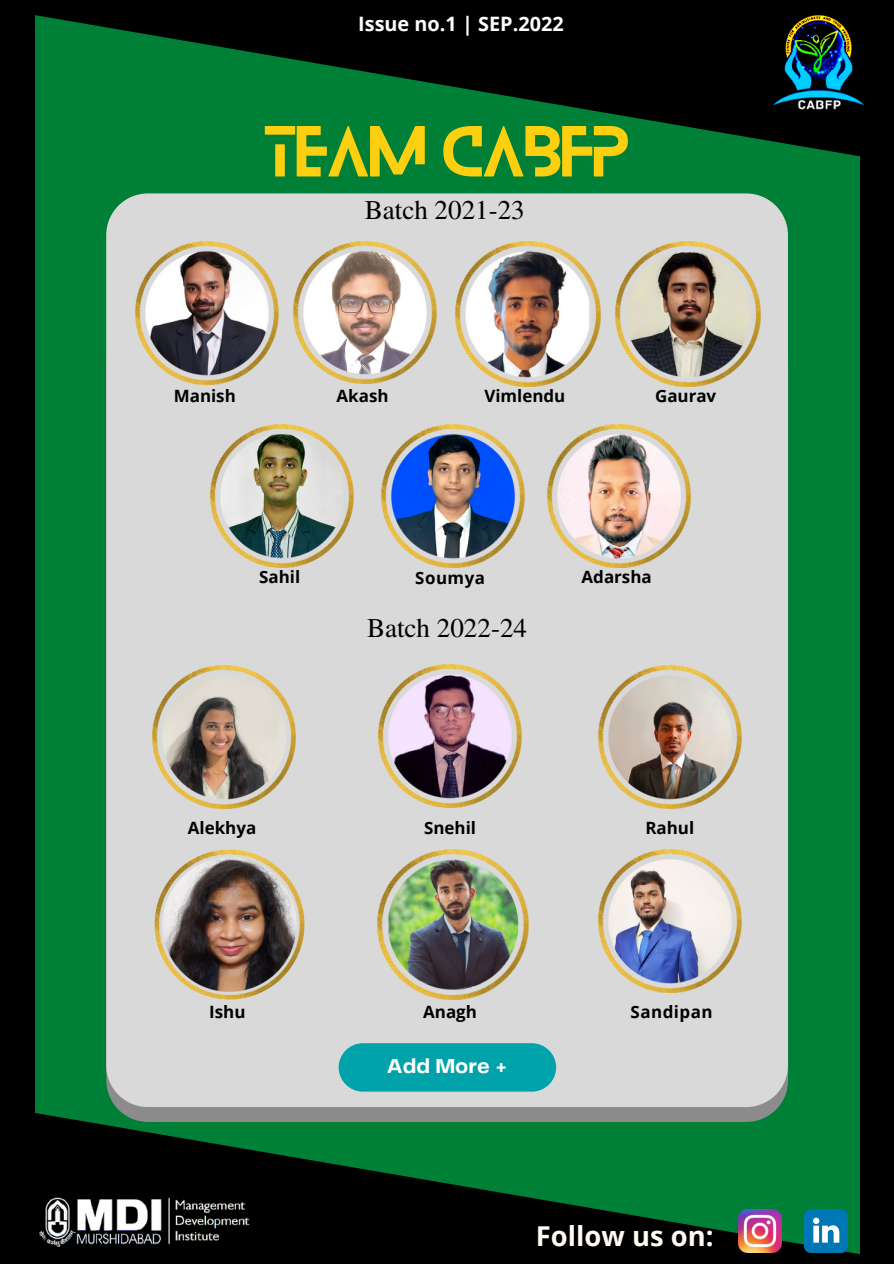
<style>
.page{position:relative;width:894px;height:1264px;background:#fff}
.page>*{position:absolute;margin:0;border:0;box-sizing:border-box;transform-origin:0 0}
.t1{font:63px "Blanka";color:#fcd010}
.t2{font:700 27.3px "Open Sans";color:#fffcf6}
.t3{font:27px "Te X Gyre Termes";color:#000}
.t4{font:700 21px "Telegraf";color:#fff}
.t5{font:700 19.8px "Open Sans";color:#fff}
.t6{font:700 16.95px "Open Sans";color:#000}
.t7{font:700 16.95px "Open Sans";letter-spacing:.03em;color:#000}
</style>
<div class="page">
<div style="left:0;top:0;width:893px;height:1263px;background:#008037"></div>
<div style="left:0;top:5px;width:35px;height:1258px;background:#000"></div>
<div style="left:859px;top:2px;width:34px;height:1261px;background:#000"></div>
<svg style="left:0;top:0;width:893px;height:162px;fill:#000"></svg>
<svg style="left:35px;top:1106px;width:825px;height:157px"></svg>
<div style="left:106px;top:193px;width:681px;height:914px;background:#d9d9d9"></div>
<div style="left:338px;top:1043px;width:218px;height:48px;background:#00a3a9;border-radius:24px"></div>
<img style="left:135px;top:241px;width:143px;height:143px">
<img style="left:615px;top:242px;width:144px;height:144px">
<img style="left:293px;top:241px;width:143px;height:142px">
<img style="left:455px;top:241px;width:145px;height:145px">
<img style="left:547px;top:425px;width:143px;height:143px">
<img style="left:381px;top:425px;width:143px;height:143px">
<img style="left:210px;top:425px;width:143px;height:143px">
<img style="left:153px;top:666px;width:143px;height:143px">
<img style="left:598px;top:666px;width:143px;height:143px">
<img style="left:598px;top:849px;width:143px;height:143px">
<img style="left:378px;top:664px;width:143px;height:143px">
<img style="left:154px;top:849px;width:150px;height:150px;border-radius:50%">
<img style="left:377px;top:849px;width:151px;height:150px">
<img style="left:738px;top:1209px;width:43px;height:43px">
<img style="left:804px;top:1209px;width:43px;height:43px">
<img style="left:751px;top:0;width:130px;height:118px">
<img style="left:35px;top:1189px;width:217px;height:59px">
<p class="t5" style="left:358px;top:9px;width:207px">Issue no.1 | SEP.2022</p>
<h1 class="t1" style="left:265px;top:107px;width:366px">TEAM CABFP</h1>
<h3 class="t3" style="left:364px;top:190px;width:161px">Batch 2021-23</h3>
<p class="t6" style="left:174px;top:383px;width:64px">Manish</p>
<p class="t6" style="left:336px;top:383px;width:53px">Akash</p>
<p class="t6" style="left:484px;top:383px;width:82px">Vimlendu</p>
<p class="t6" style="left:655px;top:383px;width:63px">Gaurav</p>
<p class="t6" style="left:259px;top:565px;width:42px">Sahil</p>
<p class="t6" style="left:415px;top:565px;width:71px">Soumya</p>
<p class="t6" style="left:581px;top:565px;width:72px">Adarsha</p>
<h3 class="t3" style="left:367px;top:608px;width:161px">Batch 2022-24</h3>
<p class="t6" style="left:188px;top:816px;width:70px">Alekhya</p>
<p class="t6" style="left:424px;top:816px;width:53px">Snehil</p>
<p class="t6" style="left:645px;top:816px;width:50px">Rahul</p>
<p class="t6" style="left:209px;top:999px;width:38px">Ishu</p>
<p class="t6" style="left:423px;top:999px;width:55px">Anagh</p>
<p class="t7" style="left:630px;top:1000px;width:84px">Sandipan</p>
<p class="t4" style="left:387px;top:1057px;width:122px">Add More +</p>
<h2 class="t2" style="left:535px;top:1216px;width:179px">Follow us on:</h2>
</div>
